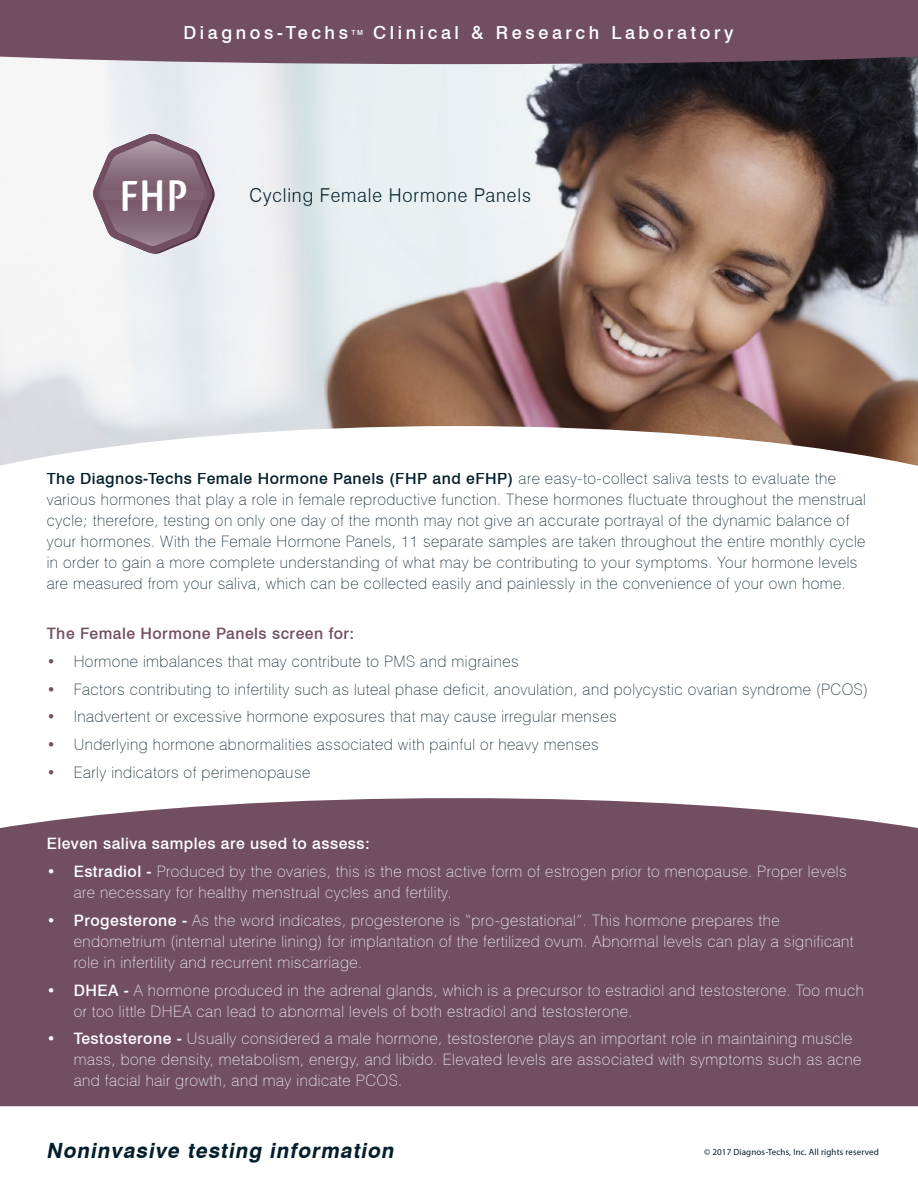
<style>
.page{position:relative;width:918px;height:1188px;background:#fff}
.page>*{position:absolute;margin:0;border:0;box-sizing:border-box;transform-origin:0 0}
.t1{font:700 45.75px "Qlassik";color:#fff}
.body_text{font:italic 700 21px "Swiss 721 BT";color:#031f2c}
.t2{font:300 19.2px "Swiss 721 BT";letter-spacing:.05em;color:#031f2c;scale:.95 1}
.t3{font:500 18px "Swiss 721 BT";letter-spacing:.2em;color:#fff}
.t4{font:100 15.75px/21px "Swiss 721 BT";letter-spacing:.03em;color:#031f2c}
.t5{font:100 15.75px/21px "Swiss 721 BT";letter-spacing:.03em;color:#fff}
.Big_sub{font:500 15.75px "Swiss 721 BT";letter-spacing:.03em;color:#fff}
.body_text-2{font:500 15.75px "Swiss 721 BT";letter-spacing:.03em;color:#714f61}
.body_text-3{font:9px "Myriad Pro";letter-spacing:.015em;color:#031f2c}
.t6{font:500 7.05px "Swiss 721 BT";color:#fff}
.s1{font-weight:500}
.s2{font-size:15px;color:#714f61}
.s3{font-weight:500;font-size:15px}
</style>
<div class="page">
<img style="left:0;top:64px;width:918px;height:362px">
<svg style="left:0;top:426px;width:918px;height:40px"></svg>
<div style="left:0;top:0;width:918px;height:64px;background:#714f61"></div>
<div style="left:0;top:798px;width:918px;height:308px;background:#714f61"></div>
<svg style="left:93px;top:134px;width:122px;height:120px"></svg>
<p class="t3" style="left:183px;top:22px;width:166px">Diagnos-Techs</p>
<p class="t6" style="left:352px;top:28px;width:13px">TM</p>
<p class="t3" style="left:373px;top:22px;width:362px">Clinical &amp; Research Laboratory</p>
<h1 class="t1" style="left:120px;top:169px;width:68px">FHP</h1>
<p class="t2" style="left:249px;top:184px;width:298px">Cycling Female Hormone Panels</p>
<p class="t4" style="left:47px;top:468px;width:821px"><span class="s1">The Diagnos-Techs Female Hormone Panels (FHP and eFHP)</span> are easy-to-collect saliva tests to evaluate the various hormones that play a role in female reproductive function. These hormones fluctuate throughout the menstrual cycle; therefore, testing on only one day of the month may not give an accurate portrayal of the dynamic balance of your hormones. With the Female Hormone Panels, 11 separate samples are taken throughout the entire monthly cycle in order to gain a more complete understanding of what may be contributing to your symptoms. Your hormone levels are measured from your saliva, which can be collected easily and painlessly in the convenience of your own home.</p>
<p class="body_text-2" style="left:47px;top:624px;width:309px">The Female Hormone Panels screen for:</p>
<p class="t4" style="left:47px;top:651px;width:474px"><span class="s2">•</span> Hormone imbalances that may contribute to PMS and migraines</p>
<p class="t4" style="left:47px;top:678px;width:823px"><span class="s2">•</span> Factors contributing to infertility such as luteal phase deficit, anovulation, and polycystic ovarian syndrome (PCOS)</p>
<p class="t4" style="left:47px;top:706px;width:571px"><span class="s2">•</span> Inadvertent or excessive hormone exposures that may cause irregular menses</p>
<p class="t4" style="left:47px;top:734px;width:554px"><span class="s2">•</span> Underlying hormone abnormalities associated with painful or heavy menses</p>
<p class="t4" style="left:47px;top:762px;width:265px"><span class="s2">•</span> Early indicators of perimenopause</p>
<p class="Big_sub" style="left:47px;top:834px;width:325px">Eleven saliva samples are used to assess:</p>
<p class="t5" style="left:74px;top:861px;width:775px;text-indent:-27px"><span class="s3">•</span> <span class="s1">Estradiol -</span> Produced by the ovaries, this is the most active form of estrogen prior to menopause. Proper levels are necessary for healthy menstrual cycles and fertility.</p>
<p class="t5" style="left:74px;top:910px;width:782px;text-indent:-27px"><span class="s3">•</span> <span class="s1">Progesterone -</span> As the word indicates, progesterone is “pro-gestational”. This hormone prepares the endometrium (internal uterine lining) for implantation of the fertilized ovum. Abnormal levels can play a significant role in infertility and recurrent miscarriage.</p>
<p class="t5" style="left:74px;top:979px;width:792px;text-indent:-27px"><span class="s3">•</span> <span class="s1">DHEA -</span> A hormone produced in the adrenal glands, which is a precursor to estradiol and testosterone. Too much or too little DHEA can lead to abnormal levels of both estradiol and testosterone.</p>
<p class="t5" style="left:74px;top:1028px;width:789px;text-indent:-27px"><span class="s3">•</span> <span class="s1">Testosterone -</span> Usually considered a male hormone, testosterone plays an important role in maintaining muscle mass, bone density, metabolism, energy, and libido. Elevated levels are associated with symptoms such as acne and facial hair growth, and may indicate PCOS.</p>
<p class="body_text" style="left:46px;top:1136px;width:354px">Noninvasive testing information</p>
<p class="body_text-3" style="left:704px;top:1146px;width:176px">© 2017 Diagnos-Techs, Inc. All rights reserved</p>
</div>
